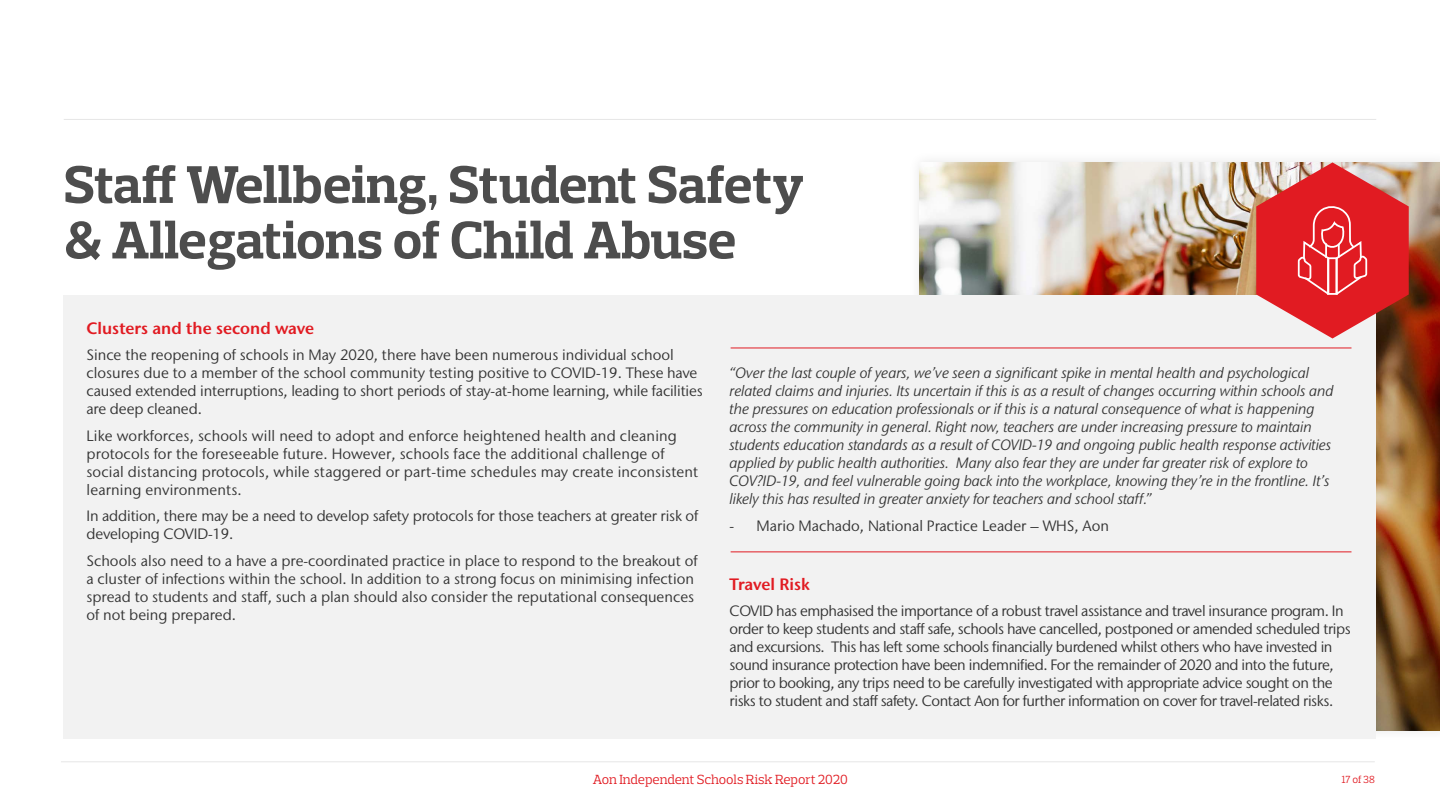
<style>
.page{position:relative;width:1440px;height:810px;background:#fff}
.page>*{position:absolute;margin:0;border:0;box-sizing:border-box;transform-origin:0 0}
.t1{font:700 54px/55.5px "Prelo Slab";color:#4d4d4d}
.t2{font:600 16.5px "Stone Sans IIITC Pro";color:#e11b22}
.t3{font:15px/18px "Stone Sans IIITC Pro";letter-spacing:-.01em;color:#333}
.t4{font:italic 15px/18px "Stone Sans IIITC Pro";color:#333}
.t5{font:15px/18px "Stone Sans IIITC Pro";letter-spacing:-.03em;color:#333}
.t6{font:15px/18px "Stone Sans IIITC Pro";letter-spacing:.01em;color:#333}
.t7{font:13.5px "Prelo Slab";color:#e11b22}
.t8{font:10.5px "Prelo Slab";color:#e11b22}
</style>
<div class="page">
<hr style="left:61px;top:761px;width:1314px;height:1px;background:#e6e6e6">
<div style="left:908px;top:151px;width:532px;height:591px;background:#fbfbfb"></div>
<img style="left:920px;top:162px;width:520px;height:568px">
<div style="left:64px;top:296px;width:1312px;height:443px;background:#f2f2f2"></div>
<hr style="left:731px;top:348px;width:621px;height:1px;background:#e11b22">
<hr style="left:731px;top:552px;width:621px;height:1px;background:#e11b22">
<hr style="left:64px;top:119px;width:1312px;height:1px;background:#e6e6e6">
<svg style="left:1256px;top:162px;width:153px;height:177px;background:#db4c4d"></svg>
<h1 class="t1" style="left:64px;top:157px;width:741px">Staff Wellbeing, Student Safety &amp; Allegations of Child Abuse</h1>
<p class="t2" style="left:87px;top:318px;width:229px">Clusters and the second wave</p>
<p class="t3" style="left:87px;top:346px;width:618px">Since the reopening of schools in May 2020, there have been numerous individual school closures due to a member of the school community testing positive to COVID-19. These have caused extended interruptions, leading to short periods of stay-at-home learning, while facilities are deep cleaned.</p>
<p class="t6" style="left:87px;top:427px;width:613px">Like workforces, schools will need to adopt and enforce heightened health and cleaning protocols for the foreseeable future. However, schools face the additional challenge of social distancing protocols, while staggered or part-time schedules may create inconsistent learning environments.</p>
<p class="t3" style="left:87px;top:507px;width:613px">In addition, there may be a need to develop safety protocols for those teachers at greater risk of developing COVID-19.</p>
<p class="t3" style="left:87px;top:552px;width:613px">Schools also need to a have a pre-coordinated practice in place to respond to the breakout of a cluster of infections within the school. In addition to a strong focus on minimising infection spread to students and staff, such a plan should also consider the reputational consequences of not being prepared.</p>
<p class="t4" style="left:730px;top:364px;width:605px">“Over the last couple of years, we’ve seen a significant spike in mental health and psychological related claims and injuries. Its uncertain if this is as a result of changes occurring within schools and the pressures on education professionals or if this is a natural consequence of what is happening across the community in general. Right now, teachers are under increasing pressure to maintain students education standards as a result of COVID-19 and ongoing public health response activities applied by public health authorities. Many also fear they are under far greater risk of explore to COV?ID-19, and feel vulnerable going back into the workplace, knowing they’re in the frontline. It’s likely this has resulted in greater anxiety for teachers and school staff.”</p>
<p class="t3" style="left:730px;top:517px;width:381px">- Mario Machado, National Practice Leader – WHS, Aon</p>
<p class="t2" style="left:730px;top:573px;width:82px">Travel Risk</p>
<p class="t5" style="left:730px;top:602px;width:623px">COVID has emphasised the importance of a robust travel assistance and travel insurance program. In order to keep students and staff safe, schools have cancelled, postponed or amended scheduled trips and excursions. This has left some schools financially burdened whilst others who have invested in sound insurance protection have been indemnified. For the remainder of 2020 and into the future, prior to booking, any trips need to be carefully investigated with appropriate advice sought on the risks to student and staff safety. Contact Aon for further information on cover for travel-related risks.</p>
<p class="t7" style="left:593px;top:771px;width:256px">Aon Independent Schools Risk Report 2020</p>
<p class="t8" style="left:1342px;top:773px;width:35px">17 of 38</p>
</div>
